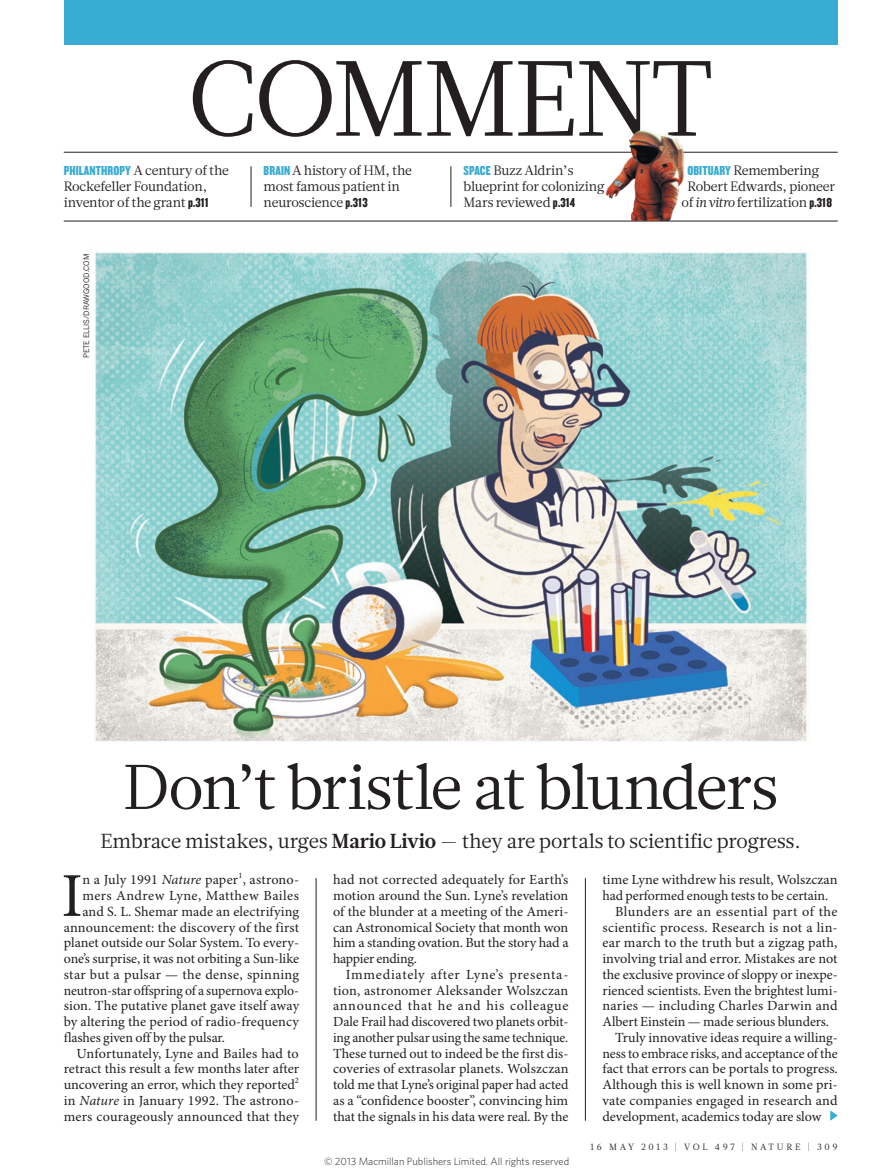
<style>
.page{position:relative;width:893px;height:1174px;background:#fff}
.page>*{position:absolute;margin:0;border:0;box-sizing:border-box;transform-origin:0 0}
.SECTION_HEADING{font:106.5px "Glosa Math";letter-spacing:-.025em;color:#231f20}
.HEAD_42{font:63px "Glosa Math";letter-spacing:-.035em;color:#231f20}
.BODY_DROP_CAP{font:62.4px "Minion Pro";color:#231f20}
.INTRO{font:20.25px "Glosa Math";color:#231f20}
.BODY_INDENT{font:13.95px/15.8px "Minion Pro";letter-spacing:-.005em;color:#231f20;text-align:justify}
.BODY_DROP_CAP-2{font:13.95px "Minion Pro";letter-spacing:.005em;color:#231f20}
.BODY_DROP_CAP-3{font:13.95px "Minion Pro";letter-spacing:.025em;color:#231f20}
.MINI_TOC_TEXT{font:13.5px/15.8px "Glosa Math";letter-spacing:-.02em;color:#231f20}
.t1{font:300 10.5px "Whitney";color:#231f20}
.t2{font:9px "Glosa Math";letter-spacing:.3em;color:#231f20}
.PIC_CREDIT{font:7.5px "News Gothic MTOT";color:#231f20}
.s1{font-family:"Knockout 69 Full Liteweight";color:#38acd2}
.s2{font-family:"Knockout 69 Full Liteweight"}
.s3{font-style:italic}
.s4{font-weight:700}
</style>
<div class="page">
<div style="left:64px;top:0;width:774px;height:45px;background:#38acd2"></div>
<hr style="left:64px;top:152px;width:774px;height:1px;background:#231f20">
<hr style="left:64px;top:221px;width:774px;height:1px;background:#231f20">
<hr style="left:251px;top:166px;width:1px;height:41px;background:#231f20">
<hr style="left:451px;top:166px;width:1px;height:41px;background:#231f20">
<img style="left:593px;top:129px;width:107px;height:92px">
<img style="left:95px;top:252px;width:713px;height:490px">
<svg style="left:830px;top:1110px;width:8px;height:10px"></svg>
<hr style="left:585px;top:878px;width:1px;height:242px;background:#231f20">
<hr style="left:316px;top:878px;width:1px;height:242px;background:#231f20">
<p class="SECTION_HEADING" style="left:187px;top:29px;width:528px">COMMENT</p>
<p class="MINI_TOC_TEXT" style="left:64px;top:163px;width:167px"><span class="s1">PHILANTHROPY</span> A century of the<br>Rockefeller Foundation, inventor of the grant <span class="s2">p.311</span></p>
<p class="MINI_TOC_TEXT" style="left:264px;top:163px;width:150px"><span class="s1">BRAIN</span> A history of HM, the most famous patient in neuroscience <span class="s2">p.313</span></p>
<p class="MINI_TOC_TEXT" style="left:463px;top:163px;width:142px"><span class="s1">SPACE</span> Buzz Aldrin’s blueprint for colonizing<br>Mars reviewed <span class="s2">p.314</span></p>
<p class="MINI_TOC_TEXT" style="left:687px;top:163px;width:133px"><span class="s1">OBITUARY</span> Remembering</p>
<p class="MINI_TOC_TEXT" style="left:687px;top:179px;width:150px">Robert Edwards, pioneer</p>
<p class="MINI_TOC_TEXT" style="left:681px;top:194px;width:152px">of <span class="s3">in vitro</span> fertilization <span class="s2">p.318</span></p>
<p class="PIC_CREDIT" style="left:82px;top:358px;width:106px;rotate:-90deg">PETE ELLIS/DRAWGOOD.COM</p>
<p class="HEAD_42" style="left:123px;top:745px;width:657px">Don’t bristle at blunders</p>
<p class="INTRO" style="left:100px;top:827px;width:702px">Embrace mistakes, urges <span class="s4">Mario Livio</span> — they are portals to scientific progress.</p>
<p class="BODY_DROP_CAP" style="left:61px;top:858px;width:23px">I</p>
<p class="BODY_DROP_CAP-2" style="left:82px;top:871px;width:218px">n a July 1991 <span class="s3">Nature</span> paper<sup>1</sup>, astrono-</p>
<p class="BODY_DROP_CAP-3" style="left:82px;top:887px;width:218px">mers Andrew Lyne, Matthew Bailes</p>
<p class="BODY_DROP_CAP-2" style="left:82px;top:903px;width:218px">and S. L. Shemar made an electrifying</p>
<p class="BODY_DROP_CAP-2" style="left:64px;top:918px;width:237px">announcement: the discovery of the first</p>
<p class="BODY_DROP_CAP-2" style="left:64px;top:934px;width:237px">planet outside our Solar System. To every-</p>
<p class="BODY_DROP_CAP-2" style="left:64px;top:950px;width:237px">one’s surprise, it was not orbiting a Sun-like</p>
<p class="BODY_DROP_CAP-2" style="left:64px;top:966px;width:237px">star but a pulsar — the dense, spinning</p>
<p class="BODY_DROP_CAP-2" style="left:64px;top:981px;width:237px">neutron-star offspring of a supernova explo-</p>
<p class="BODY_DROP_CAP-2" style="left:64px;top:997px;width:237px">sion. The putative planet gave itself away</p>
<p class="BODY_DROP_CAP-2" style="left:64px;top:1013px;width:237px">by altering the period of radio-frequency</p>
<p class="BODY_DROP_CAP-2" style="left:64px;top:1029px;width:163px">flashes given off by the pulsar.</p>
<p class="BODY_INDENT" style="left:64px;top:1046px;width:237px;text-indent:13px">Unfortunately, Lyne and Bailes had to retract this result a few months later after uncovering an error, which they reported<sup>2 </sup>in <span class="s3">Nature</span> in January 1992. The astrono&shy;mers courageously announced that they</p>
<p class="BODY_INDENT" style="left:333px;top:872px;width:237px">had not corrected adequately for Earth’s motion around the Sun. Lyne’s revelation of the blunder at a meeting of the Ameri&shy;can Astronomical Society that month won him a standing ovation. But the story had a happier ending.</p>
<p class="BODY_INDENT" style="left:333px;top:967px;width:237px;text-indent:13px">Immediately after Lyne’s presenta&shy;tion, astronomer Aleksander Wolszczan announced that he and his colleague Dale Frail had discovered two planets orbit&shy;ing another pulsar using the same technique.<br>These turned out to indeed be the first dis&shy;coveries of extrasolar planets. Wolszczan told me that Lyne’s original paper had acted as a “confidence booster”, convincing him that the signals in his data were real. By the</p>
<p class="t1" style="left:324px;top:1154px;width:247px">© 2013 Macmillan Publishers Limited. All rights reserved</p>
<p class="BODY_INDENT" style="left:602px;top:872px;width:237px">time Lyne withdrew his result, Wolszczan had performed enough tests to be certain.</p>
<p class="BODY_INDENT" style="left:602px;top:904px;width:237px;text-indent:13px">Blunders are an essential part of the scientific process. Research is not a lin&shy;ear march to the truth but a zigzag path, involving trial and error. Mistakes are not the exclusive province of sloppy or inexpe&shy;rienced scientists. Even the brightest lumi&shy;naries — including Charles Darwin and Albert Einstein — made serious blunders.</p>
<p class="BODY_INDENT" style="left:602px;top:1030px;width:237px;text-indent:13px">Truly innovative ideas require a willing&shy;ness to embrace risks, and acceptance of the fact that errors can be portals to progress.<br>Although this is well known in some pri&shy;vate companies engaged in research and development, academics today are slow</p>
<p class="t2" style="left:590px;top:1141px;width:249px">16 MAY 2013 | VOL 497 | NATURE | 309</p>
</div>
